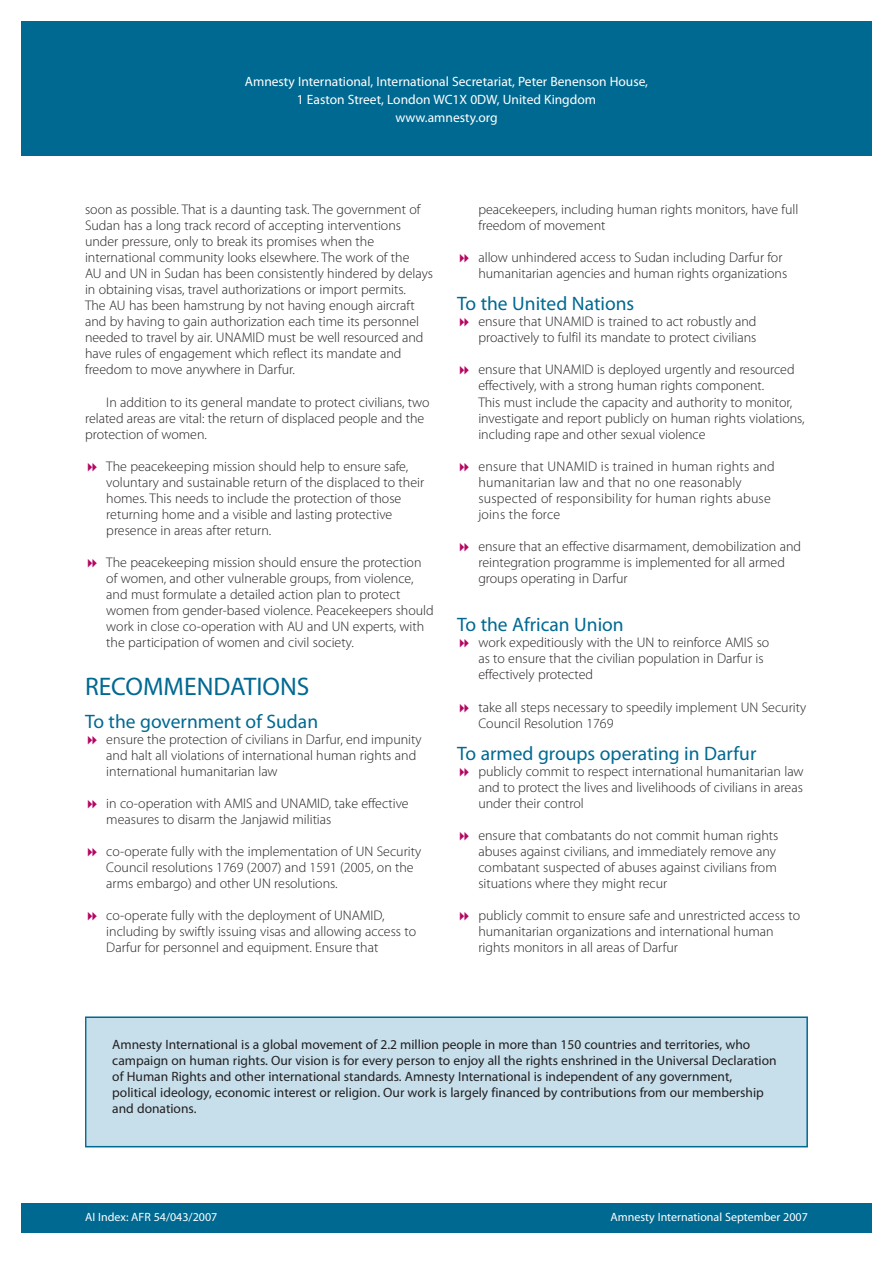
<style>
.page{position:relative;width:893px;height:1263px;background:#fff}
.page>*{position:absolute;margin:0;border:0;box-sizing:border-box;transform-origin:0 0}
.t1{font:25.5px "Myriad Pro";color:#006991}
.t2{font:19.5px "Myriad Pro";color:#006991}
.t3{font:300 13.95px/16px "Myriad Pro";color:#231f20}
.t4{font:13.5px/16px "Myriad Pro";color:#231f20}
.t5{font:13.5px/18px "Myriad Pro";color:#fff;text-align:center}
.t6{font:12px "Myriad Pro";color:#fff}
</style>
<div class="page">
<div style="left:21px;top:1203px;width:851px;height:30px;background:#006991"></div>
<div style="left:21px;top:21px;width:851px;height:135px;background:#006991"></div>
<div style="left:87px;top:1018px;width:719px;height:128px;background:#c6dfeb"></div>
<div style="left:85px;top:1016px;width:723px;height:131px;border:2px solid #006991"></div>
<p class="t5" style="left:245px;top:74px;width:405px">Amnesty International, International Secretariat, Peter Benenson House,<br>1 Easton Street, London WC1X 0DW, United Kingdom www.amnesty.org</p>
<p class="t3" style="left:85px;top:202px;width:350px">soon as possible. That is a daunting task. The government of Sudan has a long track record of accepting interventions under pressure, only to break its promises when the international community looks elsewhere. The work of the<br>AU and UN in Sudan has been consistently hindered by delays in obtaining visas, travel authorizations or import permits.<br>The AU has been hamstrung by not having enough aircraft and by having to gain authorization each time its personnel needed to travel by air. UNAMID must be well resourced and have rules of engagement which reflect its mandate and freedom to move anywhere in Darfur.</p>
<p class="t3" style="left:85px;top:395px;width:346px;text-indent:21px">In addition to its general mandate to protect civilians, two related areas are vital: the return of displaced people and the protection of women.</p>
<p class="t3" style="left:106px;top:459px;width:319px">The peacekeeping mission should help to ensure safe, voluntary and sustainable return of the displaced to their homes. This needs to include the protection of those returning home and a visible and lasting protective presence in areas after return.</p>
<p class="t3" style="left:106px;top:555px;width:329px">The peacekeeping mission should ensure the protection of women, and other vulnerable groups, from violence, and must formulate a detailed action plan to protect women from gender-based violence. Peacekeepers should work in close co-operation with AU and UN experts, with the participation of women and civil society.</p>
<h1 class="t1" style="left:85px;top:677px;width:226px">RECOMMENDATIONS</h1>
<h2 class="t2" style="left:85px;top:714px;width:235px">To the government of Sudan</h2>
<p class="t3" style="left:106px;top:732px;width:317px">ensure the protection of civilians in Darfur, end impunity and halt all violations of international human rights and international humanitarian law</p>
<p class="t3" style="left:106px;top:796px;width:304px">in co-operation with AMIS and UNAMID, take effective measures to disarm the Janjawid militias</p>
<p class="t3" style="left:106px;top:844px;width:317px">co-operate fully with the implementation of UN Security<br>Council resolutions 1769 (2007) and 1591 (2005, on the arms embargo) and other UN resolutions.</p>
<p class="t3" style="left:106px;top:908px;width:311px">co-operate fully with the deployment of UNAMID, including by swiftly issuing visas and allowing access to<br>Darfur for personnel and equipment. Ensure that</p>
<p class="t3" style="left:478px;top:202px;width:322px">peacekeepers, including human rights monitors, have full freedom of movement</p>
<p class="t3" style="left:478px;top:250px;width:310px">allow unhindered access to Sudan including Darfur for humanitarian agencies and human rights organizations</p>
<h2 class="t2" style="left:457px;top:296px;width:179px">To the United Nations</h2>
<p class="t3" style="left:478px;top:315px;width:280px">ensure that UNAMID is trained to act robustly and proactively to fulfil its mandate to protect civilians</p>
<p class="t3" style="left:478px;top:363px;width:328px">ensure that UNAMID is deployed urgently and resourced effectively, with a strong human rights component.<br>This must include the capacity and authority to monitor, investigate and report publicly on human rights violations, including rape and other sexual violence</p>
<p class="t3" style="left:478px;top:459px;width:298px">ensure that UNAMID is trained in human rights and humanitarian law and that no one reasonably suspected of responsibility for human rights abuse joins the force</p>
<p class="t3" style="left:478px;top:539px;width:324px">ensure that an effective disarmament, demobilization and reintegration programme is implemented for all armed groups operating in Darfur</p>
<h2 class="t2" style="left:457px;top:617px;width:168px">To the African Union</h2>
<p class="t3" style="left:478px;top:636px;width:292px">work expeditiously with the UN to reinforce AMIS so as to ensure that the civilian population in Darfur is effectively protected</p>
<p class="t3" style="left:478px;top:700px;width:329px">take all steps necessary to speedily implement UN Security<br>Council Resolution 1769</p>
<h2 class="t2" style="left:457px;top:746px;width:301px">To armed groups operating in Darfur</h2>
<p class="t3" style="left:478px;top:764px;width:327px;text-align:justify">publicly commit to respect international humanitarian law and to protect the lives and livelihoods of civilians in areas under their control</p>
<p class="t3" style="left:478px;top:828px;width:301px">ensure that combatants do not commit human rights abuses against civilians, and immediately remove any combatant suspected of abuses against civilians from situations where they might recur</p>
<p class="t3" style="left:478px;top:908px;width:323px">publicly commit to ensure safe and unrestricted access to humanitarian organizations and international human rights monitors in all areas of Darfur</p>
<p class="t4" style="left:112px;top:1037px;width:666px">Amnesty International is a global movement of 2.2 million people in more than 150 countries and territories, who campaign on human rights. Our vision is for every person to enjoy all the rights enshrined in the Universal Declaration of Human Rights and other international standards. Amnesty International is independent of any government, political ideology, economic interest or religion. Our work is largely financed by contributions from our membership and donations.</p>
<p class="t6" style="left:85px;top:1213px;width:134px">AI Index: AFR 54/043/2007</p>
<p class="t6" style="left:610px;top:1213px;width:199px">Amnesty International September 2007</p>
</div>
